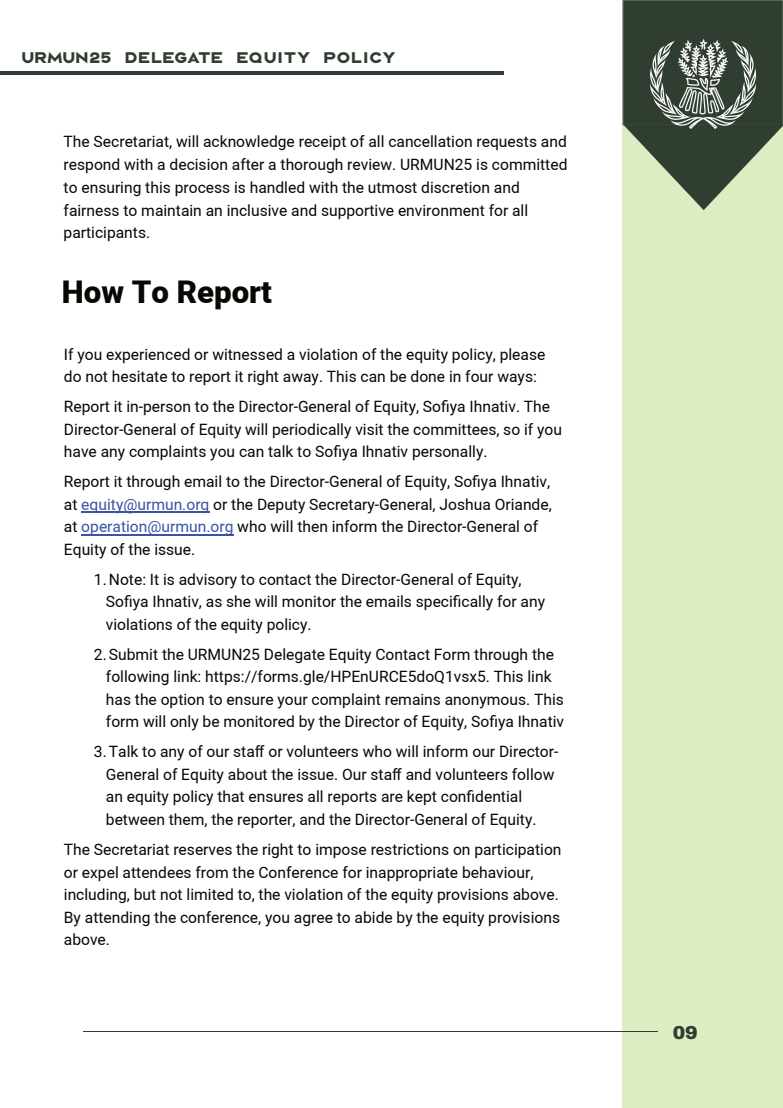
<style>
.page{position:relative;width:783px;height:1108px;background:#fff}
.page>*{position:absolute;margin:0;border:0;box-sizing:border-box;transform-origin:0 0}
.t1{font:900 31.25px "Araboto";color:#080704}
.t2{font:900 18.75px "Archivo";color:#2f3e30}
.t3{font:15.62px "Araboto";color:#080704}
.t4{font:900 13.75px "Rexton";letter-spacing:-.12em;color:#2f3e30}
.s1{color:#3a53a3}
</style>
<div class="page">
<div style="left:623px;top:0;width:160px;height:1107px;background:#deecc4"></div>
<div style="left:623px;top:0;width:160px;height:125px;background:#2f3e30;border:1px solid #77877a"></div>
<svg style="left:623px;top:124px;width:160px;height:86px"></svg>
<hr style="left:84px;top:1031px;width:574px;height:1px;background:#2f3e30">
<img style="left:650px;top:40px;width:105px;height:88px">
<hr style="left:0;top:71px;width:504px;height:4px;background:#2f3e30">
<hr style="left:81px;top:511px;width:128px;height:1px;background:#3a53a3">
<hr style="left:81px;top:534px;width:152px;height:1px;background:#3a53a3">
<p class="t4" style="left:20px;top:51px;width:377px">URMUN25 DELEGATE EQUITY POLICY</p>
<p class="t3" style="left:64px;top:135px;width:504px">The Secretariat, will acknowledge receipt of all cancellation requests and</p>
<p class="t3" style="left:64px;top:158px;width:505px">respond with a decision after a thorough review. URMUN25 is committed</p>
<p class="t3" style="left:64px;top:180px;width:458px">to ensuring this process is handled with the utmost discretion and</p>
<p class="t3" style="left:64px;top:203px;width:466px">fairness to maintain an inclusive and supportive environment for all</p>
<p class="t3" style="left:64px;top:226px;width:88px">participants.</p>
<p class="t1" style="left:62px;top:279px;width:211px">How To Report</p>
<p class="t3" style="left:64px;top:347px;width:483px">If you experienced or witnessed a violation of the equity policy, please</p>
<p class="t3" style="left:64px;top:370px;width:474px">do not hesitate to report it right away. This can be done in four ways:</p>
<p class="t3" style="left:64px;top:400px;width:488px">Report it in-person to the Director-General of Equity, Sofiya Ihnativ. The</p>
<p class="t3" style="left:64px;top:422px;width:499px">Director-General of Equity will periodically visit the committees, so if you</p>
<p class="t3" style="left:64px;top:445px;width:425px">have any complaints you can talk to Sofiya Ihnativ personally.</p>
<p class="t3" style="left:64px;top:475px;width:488px">Report it through email to the Director-General of Equity, Sofiya Ihnativ,</p>
<p class="t3" style="left:64px;top:497px;width:489px">at <span class="s1">equity@urmun.org</span> or the Deputy Secretary-General, Joshua Oriande,</p>
<p class="t3" style="left:64px;top:520px;width:476px">at <span class="s1">operation@urmun.org</span> who will then inform the Director-General of</p>
<p class="t3" style="left:64px;top:542px;width:133px">Equity of the issue.</p>
<p class="t3" style="left:94px;top:572px;width:429px">1. Note: It is advisory to contact the Director-General of Equity,</p>
<p class="t3" style="left:106px;top:595px;width:440px">Sofiya Ihnativ, as she will monitor the emails specifically for any</p>
<p class="t3" style="left:106px;top:617px;width:207px">violations of the equity policy.</p>
<p class="t3" style="left:94px;top:647px;width:461px">2. Submit the URMUN25 Delegate Equity Contact Form through the</p>
<p class="t3" style="left:106px;top:670px;width:447px">following link: https://forms.gle/HPEnURCE5doQ1vsx5. This link</p>
<p class="t3" style="left:106px;top:692px;width:459px">has the option to ensure your complaint remains anonymous. This</p>
<p class="t3" style="left:106px;top:715px;width:460px">form will only be monitored by the Director of Equity, Sofiya Ihnativ</p>
<p class="t3" style="left:94px;top:745px;width:466px">3. Talk to any of our staff or volunteers who will inform our Director-</p>
<p class="t3" style="left:106px;top:767px;width:450px">General of Equity about the issue. Our staff and volunteers follow</p>
<p class="t3" style="left:106px;top:790px;width:418px">an equity policy that ensures all reports are kept confidential</p>
<p class="t3" style="left:106px;top:812px;width:432px">between them, the reporter, and the Director-General of Equity.</p>
<p class="t3" style="left:64px;top:842px;width:499px">The Secretariat reserves the right to impose restrictions on participation</p>
<p class="t3" style="left:64px;top:865px;width:471px">or expel attendees from the Conference for inappropriate behaviour,</p>
<p class="t3" style="left:64px;top:887px;width:496px">including, but not limited to, the violation of the equity provisions above.</p>
<p class="t3" style="left:64px;top:910px;width:497px">By attending the conference, you agree to abide by the equity provisions</p>
<p class="t3" style="left:64px;top:932px;width:48px">above.</p>
<p class="t2" style="left:672px;top:1022px;width:27px">09</p>
</div>
